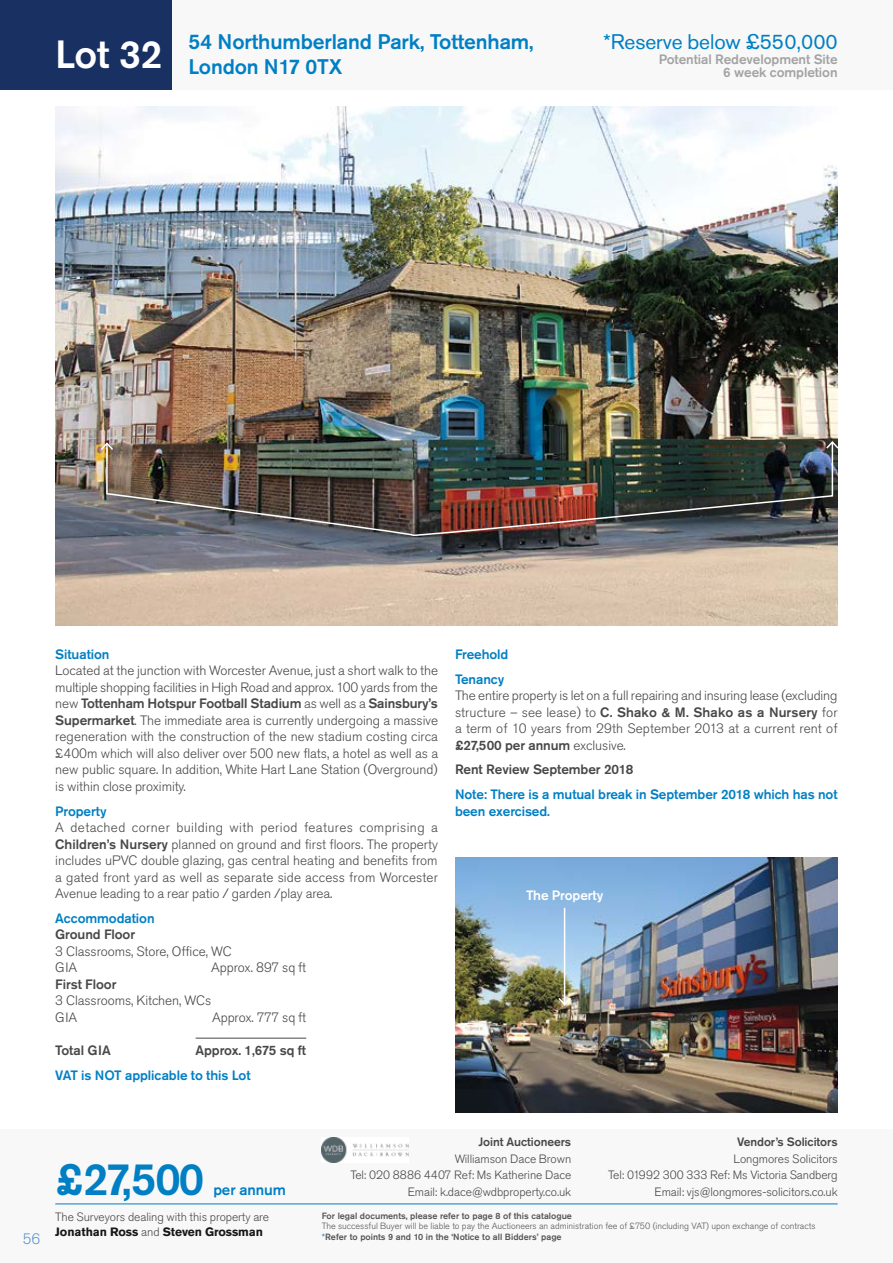
<style>
.page{position:relative;width:893px;height:1263px;background:#fff}
.page>*{position:absolute;margin:0;border:0;box-sizing:border-box;transform-origin:0 0}
.t1{font:500 45px "Akzidenz Grotesk Pro";color:#007fc4}
.t2{font:500 21px/25.2px "Akzidenz Grotesk Pro";letter-spacing:-.005em;color:#007fc4}
.t3{font:21px "Akzidenz Grotesk Pro";letter-spacing:-.005em;color:#007fc4}
.t4{font:500 15px "Akzidenz Grotesk Pro";letter-spacing:-.005em;color:#007fc4}
.t5{font:300 15px "Akzidenz Grotesk Pro";color:#5995d0}
.t6{font:300 13.5px/16.5px "Akzidenz Grotesk Pro";letter-spacing:-.005em;color:#484847;text-align:justify}
.t7{font:500 13.5px/24.8px "Akzidenz Grotesk Pro";letter-spacing:-.005em;color:#007fc4}
.t8{font:500 13.5px "Akzidenz Grotesk Pro";letter-spacing:-.005em;color:#484847}
.t9{font:500 13.5px/13.5px "Akzidenz Grotesk Pro";letter-spacing:-.005em;color:#a3a3a4;text-align:right}
.t10{font:500 13.5px "Akzidenz Grotesk Pro";letter-spacing:-.005em;color:#fff}
.t11{font:300 12px/16.5px "Akzidenz Grotesk Pro";letter-spacing:-.005em;color:#484847;text-align:right}
.t12{font:500 12px "Akzidenz Grotesk Pro";letter-spacing:-.005em;color:#484847}
.t13{font:300 9px/10.5px "Akzidenz Grotesk Pro";color:#565655}
.t14{font:500 9px "Akzidenz Grotesk Pro";color:#565655}
.s1{font-weight:500}
.s2{font-weight:700;color:#181716}
.s3{font-weight:500;color:#5995d0}
</style>
<div class="page">
<div style="left:0;top:0;width:893px;height:89px;background:#f8f8f8"></div>
<div style="left:0;top:1129px;width:893px;height:134px;background:#f8f8f8"></div>
<div style="left:0;top:0;width:171px;height:89px;background:#193162"></div>
<hr style="left:55px;top:1203px;width:783px;height:1px;background:#007fc4">
<img style="left:55px;top:106px;width:783px;height:520px">
<hr style="left:196px;top:1038px;width:110px;height:1px;background:#484847">
<img style="left:455px;top:857px;width:383px;height:256px">
<img style="left:322px;top:1137px;width:86px;height:25px">
<hr style="left:564px;top:908px;width:1px;height:96px;background:#fff">
<svg style="left:557px;top:996px;width:15px;height:10px"></svg>
<img style="left:105px;top:441px;width:729px;height:98px">
<svg style="left:99px;top:441px;width:16px;height:10px"></svg>
<svg style="left:825px;top:440px;width:13px;height:10px"></svg>
<h2 class="t2" style="left:55px;top:29px;width:480px;text-indent:133px">54 Northumberland Park, Tottenham,<br><sup>Lot</sup> <sup>32</sup> London N17 0TX</h2>
<h2 class="t3" style="left:603px;top:28px;width:236px">*Reserve below £550,000</h2>
<p class="t9" style="left:659px;top:52px;width:180px">Potential Redevelopment Site<br>6 week completion</p>
<p class="t7" style="left:55px;top:642px;width:56px">Situation</p>
<p class="t6" style="left:55px;top:662px;width:384px">Located at the junction with Worcester Avenue, just a short walk to the multiple shopping facilities in High Road and approx. 100 yards from the new <span class="s1">Tottenham Hotspur Football Stadium</span> as well as a <span class="s1">Sainsbury’s Supermarket</span>. The immediate area is currently undergoing a massive regeneration with the construction of the new stadium costing circa £400m which will also deliver over 500 new flats, a hotel as well as a new public square. In addition, White Hart Lane Station (Overground) is within close proximity.</p>
<p class="t7" style="left:55px;top:798px;width:53px">Property</p>
<p class="t6" style="left:55px;top:819px;width:384px">A detached corner building with period features comprising a <span class="s1">Children’s Nursery</span> planned on ground and first floors. The property includes uPVC double glazing, gas central heating and benefits from a gated front yard as well as separate side access from Worcester Avenue leading to a rear patio / garden /play area.</p>
<p class="t7" style="left:55px;top:906px;width:101px">Accommodation</p>
<p class="t8" style="left:55px;top:926px;width:81px">Ground Floor</p>
<p class="t6" style="left:55px;top:943px;width:178px">3 Classrooms, Store, Office, WC<br>GIA</p>
<p class="t6" style="left:211px;top:959px;width:96px">Approx. 897 sq ft</p>
<p class="t8" style="left:55px;top:975px;width:63px">First Floor</p>
<p class="t6" style="left:55px;top:992px;width:157px">3 Classrooms, Kitchen, WCs<br>GIA</p>
<p class="t6" style="left:212px;top:1009px;width:96px">Approx. 777 sq ft</p>
<p class="t8" style="left:55px;top:1041px;width:57px">Total GIA</p>
<p class="t8" style="left:196px;top:1041px;width:112px">Approx. 1,675 sq ft</p>
<p class="t7" style="left:55px;top:1062px;width:197px">VAT is NOT applicable to this Lot</p>
<p class="t7" style="left:455px;top:641px;width:55px">Freehold<br>Tenancy</p>
<p class="t6" style="left:455px;top:687px;width:384px">The entire property is let on a full repairing and insuring lease (excluding structure – see lease) to <span class="s1">C. Shako &amp; M. Shako as a Nursery</span> for a term of 10 years from 29th September 2013 at a current rent of <span class="s1">£27,500 per annum</span> exclusive.</p>
<p class="t8" style="left:455px;top:761px;width:180px">Rent Review September 2018</p>
<p class="t7" style="left:455px;top:786px;width:384px;line-height:16.5px">Note: There is a mutual break in September 2018 which has not been exercised.</p>
<p class="t10" style="left:526px;top:886px;width:79px">The Property</p>
<p class="t5" style="left:23px;top:1229px;width:19px">56</p>
<h1 class="t1" style="left:55px;top:1150px;width:150px">£27,500</h1>
<p class="t12" style="left:737px;top:1134px;width:102px">Vendor’s Solicitors</p>
<p class="t11" style="left:608px;top:1150px;width:231px">Longmores Solicitors<br>Tel: 01992 300 333 Ref: Ms Victoria Sandberg</p>
<p class="t12" style="left:478px;top:1134px;width:94px">Joint Auctioneers</p>
<p class="t11" style="left:350px;top:1150px;width:222px">Williamson Dace Brown<br>Tel: 020 8886 4407 Ref: Ms Katherine Dace<br>Email: k.dace@wdbproperty.co.uk</p>
<p class="t4" style="left:213px;top:1180px;width:74px">per annum</p>
<p class="t11" style="left:654px;top:1183px;width:185px">Email: vjs@longmores-solicitors.co.uk</p>
<p class="t11" style="left:55px;top:1209px;width:215px;line-height:15px;text-align:left">The Surveyors dealing with this property are<br><span class="s2">Jonathan Ross</span> and <span class="s2">Steven Grossman</span></p>
<p class="t14" style="left:322px;top:1209px;width:252px">For legal documents, please refer to page 8 of this catalogue</p>
<p class="t13" style="left:322px;top:1221px;width:495px">The successful Buyer will be liable to pay the Auctioneers an administration fee of £750 (including VAT) upon exchange of contracts <span class="s3">*</span><span class="s1">Refer to points 9 and 10 in the ‘Notice to all Bidders’ page</span></p>
</div>
